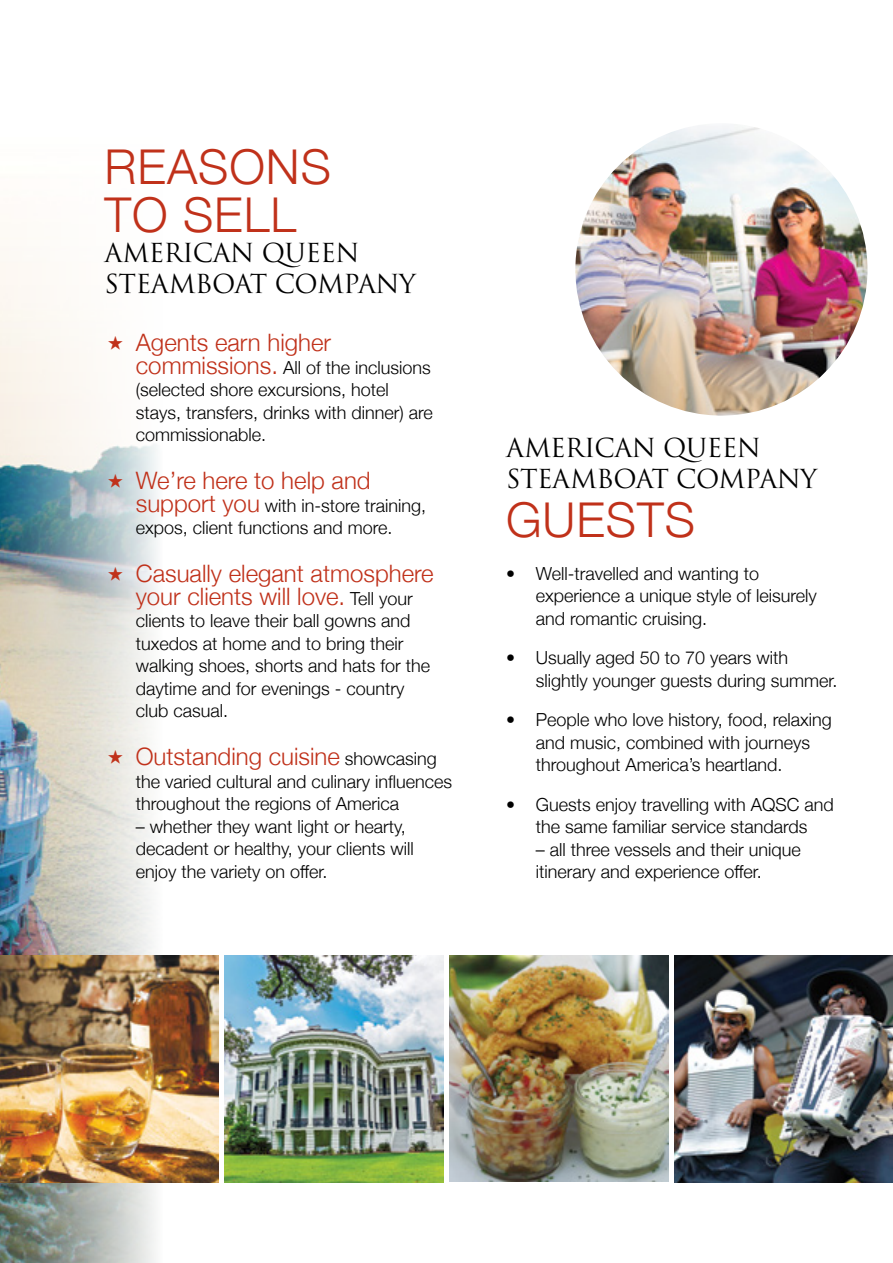
<style>
.page{position:relative;width:893px;height:1263px;background:#fff}
.page>*{position:absolute;margin:0;border:0;box-sizing:border-box;transform-origin:0 0}
.t1{font:300 48px/48px "Helvetica Neue";letter-spacing:.02em;color:#c0311a}
.t2{font:25.5px/30.6px "Trajan Pro";letter-spacing:-.02em;color:#000}
.t3{font:300 24px/22.5px "Helvetica Neue";color:#c0311a}
.t4{font:300 18px/22.5px "Helvetica Neue";color:#000}
.s1{font-size:24px;color:#c0311a}
.s2{font-size:18px;color:#000}
</style>
<div class="page">
<img style="left:0;top:237px;width:163px;height:1026px">
<img style="left:675px;top:956px;width:218px;height:226px">
<img style="left:450px;top:956px;width:218px;height:225px">
<img style="left:225px;top:956px;width:218px;height:226px">
<img style="left:0;top:956px;width:218px;height:226px">
<img style="left:575px;top:123px;width:292px;height:293px;border-radius:146px">
<svg style="left:108px;top:336px;width:15px;height:14px"></svg>
<svg style="left:108px;top:474px;width:38px;height:16px"></svg>
<svg style="left:108px;top:567px;width:38px;height:16px"></svg>
<svg style="left:108px;top:750px;width:38px;height:16px"></svg>
<h1 class="t1" style="left:105px;top:139px;width:228px">REASONS<br>TO SELL</h1>
<h2 class="t2" style="left:105px;top:237px;width:313px">AMERICAN QUEEN<br>STEAMBOAT COMPANY</h2>
<h3 class="t3" style="left:136px;top:330px;width:197px">Agents earn higher</h3>
<p class="t4" style="left:136px;top:355px;width:299px"><span class="s1">commissions.</span> All of the inclusions (selected shore excursions, hotel stays, transfers, drinks with dinner) are commissionable.</p>
<h3 class="t3" style="left:136px;top:468px;width:236px">We’re here to help and</h3>
<p class="t4" style="left:136px;top:493px;width:292px"><span class="s1">support you</span> with in-store training, expos, client functions and more.</p>
<h3 class="t3" style="left:136px;top:561px;width:299px">Casually elegant atmosphere your clients will love. <span class="s2">Tell your</span></h3>
<p class="t4" style="left:136px;top:608px;width:296px">clients to leave their ball gowns and tuxedos at home and to bring their walking shoes, shorts and hats for the daytime and for evenings - country club casual.</p>
<h3 class="t3" style="left:136px;top:744px;width:303px">Outstanding cuisine <span class="s2">showcasing</span></h3>
<p class="t4" style="left:136px;top:769px;width:318px">the varied cultural and culinary influences throughout the regions of America</p>
<p class="t4" style="left:136px;top:814px;width:280px">– whether they want light or hearty, decadent or healthy, your clients will enjoy the variety on offer.</p>
<h2 class="t2" style="left:506px;top:432px;width:313px">AMERICAN QUEEN<br>STEAMBOAT COMPANY</h2>
<h1 class="t1" style="left:506px;top:493px;width:190px">GUESTS</h1>
<p class="t4" style="left:536px;top:561px;width:283px;text-indent:-30px">• Well-travelled and wanting to experience a unique style of leisurely and romantic cruising.</p>
<p class="t4" style="left:536px;top:645px;width:303px;text-indent:-30px">• Usually aged 50 to 70 years with slightly younger guests during summer.</p>
<p class="t4" style="left:536px;top:707px;width:298px;text-indent:-30px">• People who love history, food, relaxing and music, combined with journeys throughout America’s heartland.</p>
<p class="t4" style="left:506px;top:792px;width:329px;text-align:center">• Guests enjoy travelling with AQSC and the same familiar service standards</p>
<p class="t4" style="left:536px;top:837px;width:267px">– all three vessels and their unique itinerary and experience offer.</p>
</div>
